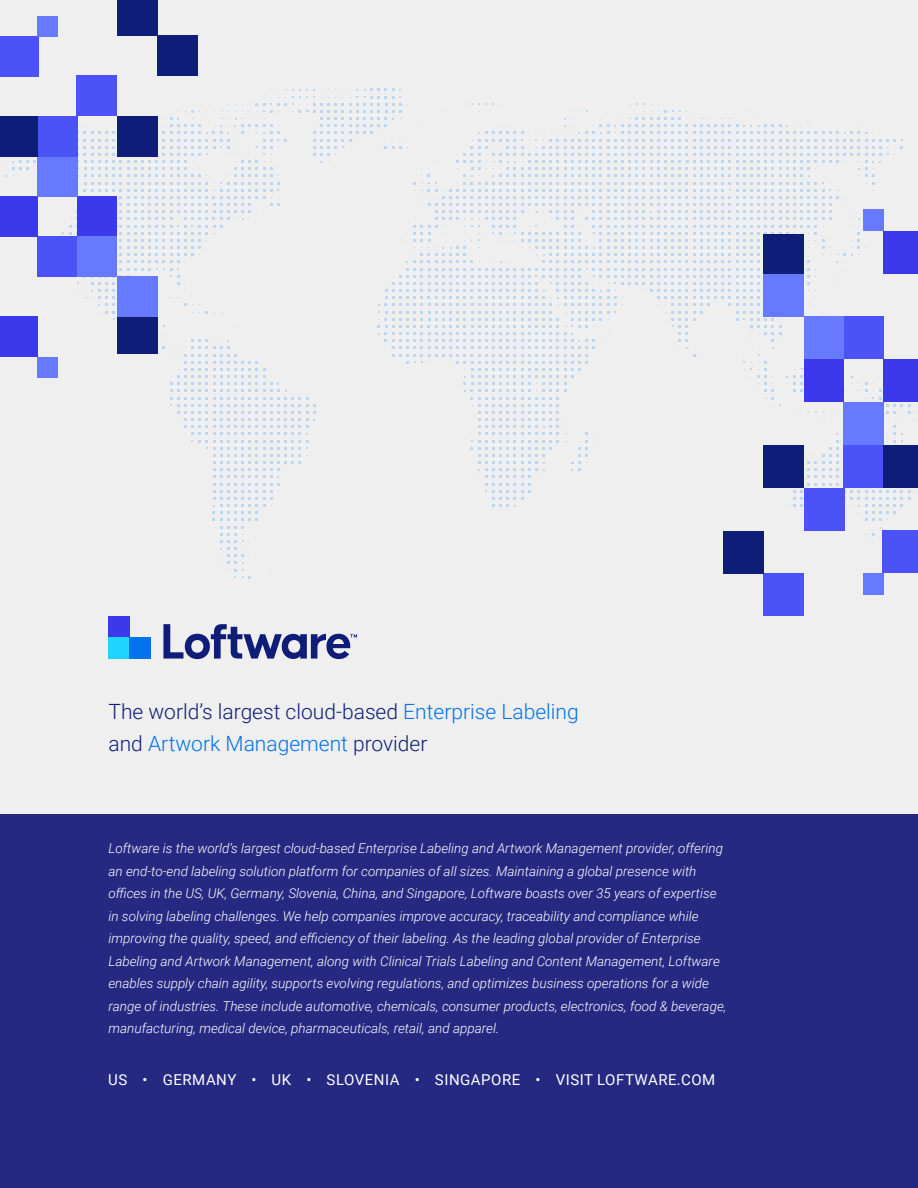
<style>
.page{position:relative;width:918px;height:1188px;background:#efefef}
.page>*{position:absolute;margin:0;border:0;box-sizing:border-box;transform-origin:0 0}
.t1{font:300 21px/31.5px "Roboto";color:#0e1d77}
.t2{font:15px "Roboto";letter-spacing:.035em;color:#fff}
.t3{font:italic 300 13.5px/22.5px "Roboto";color:#fff}
.s1{color:#0072eb}
</style>
<div class="page">
<svg style="left:5px;top:88px;width:912px;height:491px"></svg>
<div style="left:0;top:815px;width:918px;height:373px;background:#252982"></div>
<div style="left:884px;top:231px;width:34px;height:43px;background:#3c39ec"></div>
<div style="left:843px;top:317px;width:41px;height:42px;background:#4b53f7"></div>
<div style="left:764px;top:235px;width:40px;height:42px;background:#0e1d77"></div>
<div style="left:764px;top:274px;width:40px;height:43px;background:#6679ff"></div>
<div style="left:804px;top:359px;width:39px;height:43px;background:#3c39ec"></div>
<div style="left:884px;top:359px;width:34px;height:43px;background:#3c39ec"></div>
<div style="left:764px;top:573px;width:40px;height:43px;background:#4b53f7"></div>
<div style="left:843px;top:402px;width:41px;height:43px;background:#6679ff"></div>
<div style="left:723px;top:531px;width:41px;height:42px;background:#0e1d77"></div>
<div style="left:764px;top:445px;width:40px;height:43px;background:#0e1d77"></div>
<div style="left:804px;top:488px;width:40px;height:43px;background:#4b53f7"></div>
<div style="left:843px;top:445px;width:41px;height:43px;background:#4b53f7"></div>
<div style="left:884px;top:445px;width:34px;height:43px;background:#0e1d77"></div>
<div style="left:883px;top:530px;width:35px;height:43px;background:#4b53f7"></div>
<div style="left:863px;top:573px;width:21px;height:21px;background:#6679ff"></div>
<div style="left:804px;top:317px;width:39px;height:42px;background:#6679ff"></div>
<div style="left:863px;top:210px;width:21px;height:21px;background:#6679ff"></div>
<div style="left:0;top:317px;width:37px;height:40px;background:#3c39ec"></div>
<div style="left:37px;top:236px;width:41px;height:41px;background:#4b53f7"></div>
<div style="left:117px;top:313px;width:40px;height:41px;background:#0e1d77"></div>
<div style="left:117px;top:277px;width:40px;height:40px;background:#6679ff"></div>
<div style="left:78px;top:196px;width:39px;height:40px;background:#3c39ec"></div>
<div style="left:0;top:196px;width:37px;height:40px;background:#3c39ec"></div>
<div style="left:117px;top:0;width:40px;height:36px;background:#0e1d77"></div>
<div style="left:37px;top:156px;width:41px;height:40px;background:#6679ff"></div>
<div style="left:157px;top:36px;width:41px;height:40px;background:#0e1d77"></div>
<div style="left:117px;top:116px;width:40px;height:40px;background:#0e1d77"></div>
<div style="left:77px;top:76px;width:40px;height:40px;background:#4b53f7"></div>
<div style="left:37px;top:116px;width:41px;height:40px;background:#4b53f7"></div>
<div style="left:0;top:116px;width:37px;height:40px;background:#0e1d77"></div>
<div style="left:0;top:36px;width:38px;height:40px;background:#4b53f7"></div>
<div style="left:37px;top:16px;width:21px;height:20px;background:#6679ff"></div>
<div style="left:78px;top:236px;width:39px;height:41px;background:#6679ff"></div>
<div style="left:37px;top:357px;width:21px;height:20px;background:#6679ff"></div>
<div style="left:108px;top:616px;width:21px;height:21px;background:#3c39ec"></div>
<div style="left:108px;top:637px;width:21px;height:22px;background:#1fd4ff"></div>
<div style="left:129px;top:637px;width:21px;height:22px;background:#0072eb"></div>
<svg style="left:163px;top:624px;width:194px;height:35px"></svg>
<h1 class="t1" style="left:108px;top:695px;width:472px">The world’s largest cloud-based <span class="s1">Enterprise Labeling </span>and <span class="s1">Artwork Management</span> provider</h1>
<p class="t3" style="left:108px;top:837px;width:619px">Loftware is the world’s largest cloud-based Enterprise Labeling and Artwork Management provider, offering an end-to-end labeling solution platform for companies of all sizes. Maintaining a global presence with offices in the US, UK, Germany, Slovenia, China, and Singapore, Loftware boasts over 35 years of expertise in solving labeling challenges. We help companies improve accuracy, traceability and compliance while improving the quality, speed, and efficiency of their labeling. As the leading global provider of Enterprise Labeling and Artwork Management, along with Clinical Trials Labeling and Content Management, Loftware enables supply chain agility, supports evolving regulations, and optimizes business operations for a wide range of industries. These include automotive, chemicals, consumer products, electronics, food &amp; beverage, manufacturing, medical device, pharmaceuticals, retail, and apparel.</p>
<p class="t2" style="left:108px;top:1069px;width:609px">US • GERMANY • UK • SLOVENIA • SINGAPORE • VISIT LOFTWARE.COM</p>
</div>
